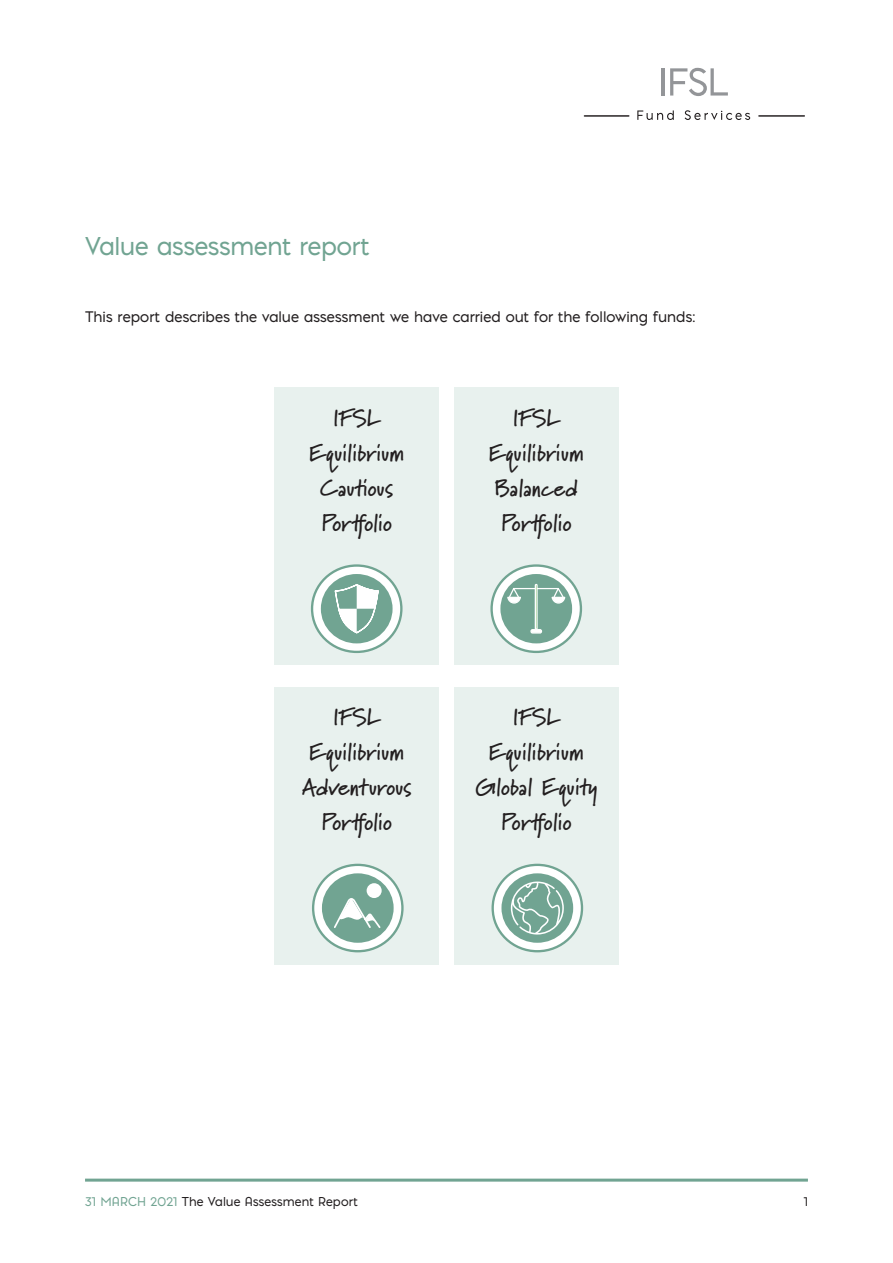
<style>
.page{position:relative;width:893px;height:1263px;background:#fff}
.page>*{position:absolute;margin:0;border:0;box-sizing:border-box;transform-origin:0 0}
.t1{font:24px "Pontiac";letter-spacing:-.005em;color:#71a492}
.t2{font:700 23.7px/35px "Marydale";letter-spacing:-.015em;color:#231f20;text-align:center}
.t3{font:14.25px "Pontiac";letter-spacing:.005em;color:#231f20}
.t4{font:12px "Pontiac";letter-spacing:.015em;color:#231f20}
.s1{color:#71a492}
</style>
<div class="page">
<hr style="left:662px;top:68px;width:3px;height:28px;background:#939598">
<svg style="left:670px;top:68px;width:58px;height:28px"></svg>
<svg style="left:637px;top:110px;width:37px;height:10px"></svg>
<svg style="left:685px;top:110px;width:65px;height:10px"></svg>
<hr style="left:584px;top:115px;width:45px;height:2px;background:#231f20">
<hr style="left:759px;top:115px;width:45px;height:2px;background:#231f20">
<hr style="left:85px;top:1178px;width:723px;height:3px;background:#71a492">
<div style="left:275px;top:388px;width:164px;height:277px;background:#e8f1ee"></div>
<svg style="left:312px;top:565px;width:89px;height:87px;background:#ebf2ef"></svg>
<div style="left:311px;top:564px;width:92px;height:89px;border:2px solid #71a492;border-radius:50%"></div>
<div style="left:321px;top:574px;width:72px;height:69px;background:#71a492;border-radius:50%"></div>
<svg style="left:334px;top:575px;width:45px;height:59px"></svg>
<div style="left:454px;top:388px;width:164px;height:277px;background:#e8f1ee"></div>
<svg style="left:492px;top:565px;width:89px;height:87px;background:#ebf2f0"></svg>
<div style="left:490px;top:564px;width:92px;height:89px;border:2px solid #71a492;border-radius:50%"></div>
<div style="left:500px;top:574px;width:72px;height:69px;background:#71a492;border-radius:50%"></div>
<div style="left:530px;top:629px;width:12px;height:5px;border:1px solid #fff;border-radius:2px"></div>
<svg style="left:506px;top:586px;width:60px;height:18px"></svg>
<div style="left:535px;top:584px;width:3px;height:46px;border:1px solid #fff"></div>
<div style="left:275px;top:687px;width:164px;height:277px;background:#e8f1ee"></div>
<svg style="left:313px;top:865px;width:89px;height:86px;background:#f0f5f3"></svg>
<div style="left:312px;top:864px;width:92px;height:88px;border:2px solid #71a492;border-radius:50%"></div>
<div style="left:322px;top:873px;width:72px;height:70px;background:#71a492;border-radius:50%"></div>
<div style="left:367px;top:883px;width:15px;height:15px;background:#fff;border-radius:50%"></div>
<svg style="left:334px;top:896px;width:47px;height:32px"></svg>
<div style="left:454px;top:687px;width:164px;height:277px;background:#e8f1ee"></div>
<svg style="left:493px;top:865px;width:89px;height:86px;background:#eff5f3"></svg>
<div style="left:491px;top:864px;width:92px;height:88px;border:2px solid #71a492;border-radius:50%"></div>
<div style="left:501px;top:873px;width:72px;height:70px;background:#71a492;border-radius:50%"></div>
<svg style="left:511px;top:881px;width:53px;height:53px"></svg>
<p class="t1" style="left:85px;top:228px;width:286px">Value assessment report</p>
<p class="t3" style="left:85px;top:307px;width:612px">This report describes the value assessment we have carried out for the following funds:</p>
<p class="t2" style="left:309px;top:400px;width:96px">IFSL<br>Equilibrium<br>Cautious<br>Portfolio</p>
<p class="t2" style="left:489px;top:400px;width:96px">IFSL<br>Equilibrium<br>Balanced<br>Portfolio</p>
<p class="t2" style="left:302px;top:699px;width:111px">IFSL<br>Equilibrium<br>Adventurous<br>Portfolio</p>
<p class="t2" style="left:475px;top:699px;width:124px">IFSL<br>Equilibrium<br>Global Equity<br>Portfolio</p>
<p class="t4" style="left:85px;top:1193px;width:274px"><span class="s1">31 MARCH 2021</span> The Value Assessment Report</p>
<p class="t4" style="left:804px;top:1193px;width:6px">1</p>
</div>
